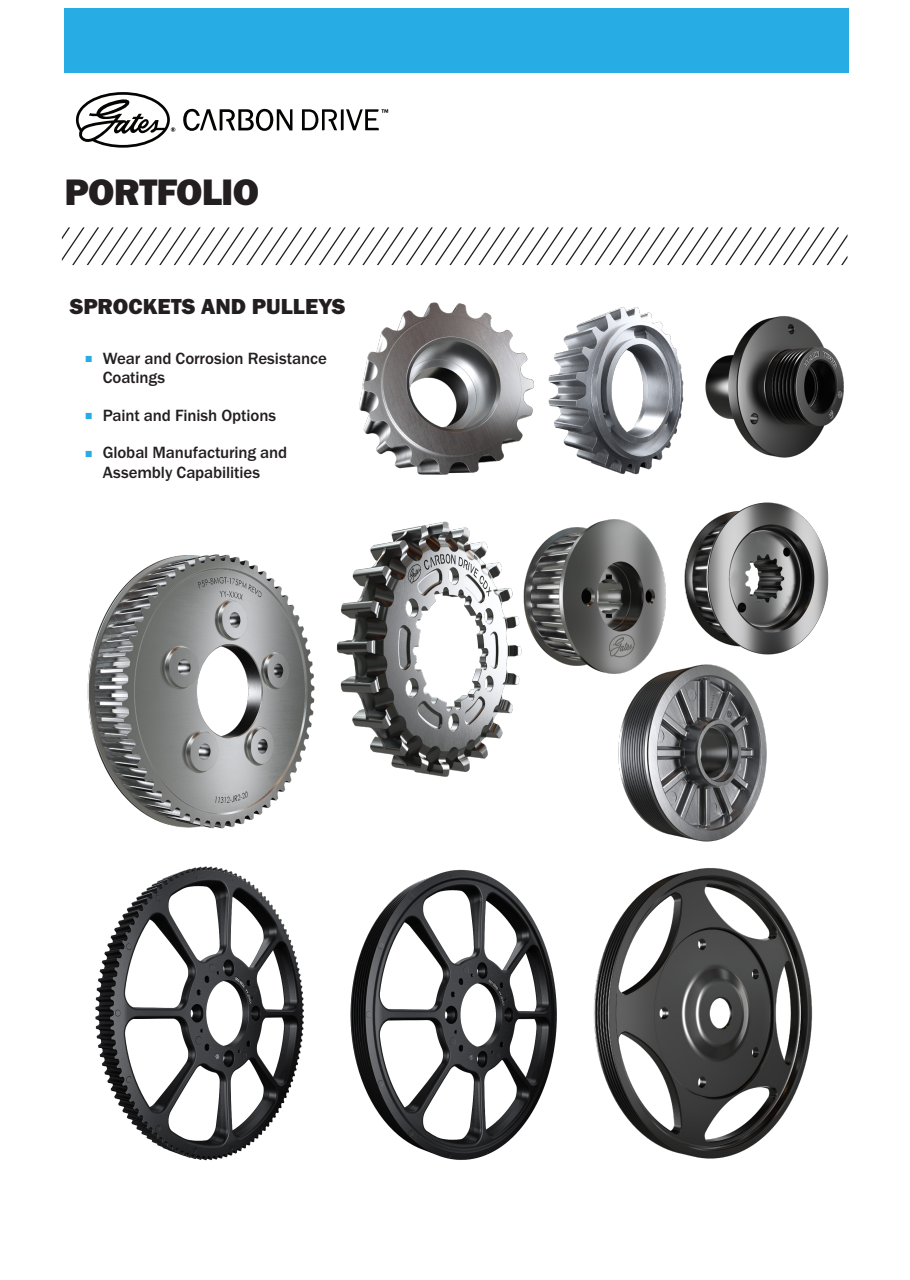
<style>
.page{position:relative;width:910px;height:1280px;background:#fff}
.page>*{position:absolute;margin:0;border:0;box-sizing:border-box;transform-origin:0 0}
._26_5_HEAVY_CAPS{font:38.25px "Franklin Gothic URW Hea";letter-spacing:-.02em;color:#231f20}
.Helv_Neue_Cond_blk_8{font:22.5px "Franklin Gothic URW Hea";color:#231f20}
.t1{font:500 16.8px/19.5px "Franklin Gothic URW";letter-spacing:-.005em;color:#231f20}
.s1{font-family:"Franklin Gothic URW Boo";font-weight:400;font-size:9.15px;color:#27ade3}
</style>
<div class="page">
<svg style="left:62px;top:227px;width:785px;height:38px"></svg>
<svg style="left:76px;top:92px;width:99px;height:56px"></svg>
<svg style="left:183px;top:109px;width:109px;height:22px"></svg>
<svg style="left:302px;top:109px;width:86px;height:21px"></svg>
<div style="left:64px;top:9px;width:785px;height:64px;background:#27ade3"></div>
<img style="left:359px;top:302px;width:165px;height:173px">
<img style="left:338px;top:521px;width:182px;height:256px">
<img style="left:593px;top:868px;width:220px;height:291px">
<img style="left:707px;top:316px;width:137px;height:142px">
<img style="left:618px;top:664px;width:149px;height:178px">
<img style="left:684px;top:502px;width:145px;height:153px">
<img style="left:512px;top:519px;width:166px;height:159px">
<img style="left:87px;top:554px;width:251px;height:275px">
<img style="left:524px;top:307px;width:183px;height:168px">
<img style="left:350px;top:869px;width:207px;height:291px">
<img style="left:95px;top:866px;width:209px;height:295px">
<p class="_26_5_HEAVY_CAPS" style="left:64px;top:168px;width:196px">PORTFOLIO</p>
<p class="Helv_Neue_Cond_blk_8" style="left:70px;top:292px;width:277px">SPROCKETS AND PULLEYS</p>
<p class="t1" style="left:103px;top:348px;width:226px;text-indent:-18px"><span class="s1">■</span> Wear and Corrosion Resistance<br>Coatings</p>
<p class="t1" style="left:85px;top:405px;width:193px"><span class="s1">■</span> Paint and Finish Options</p>
<p class="t1" style="left:85px;top:443px;width:204px;text-align:center"><span class="s1">■</span> Global Manufacturing and<br>Assembly Capabilities</p>
</div>
